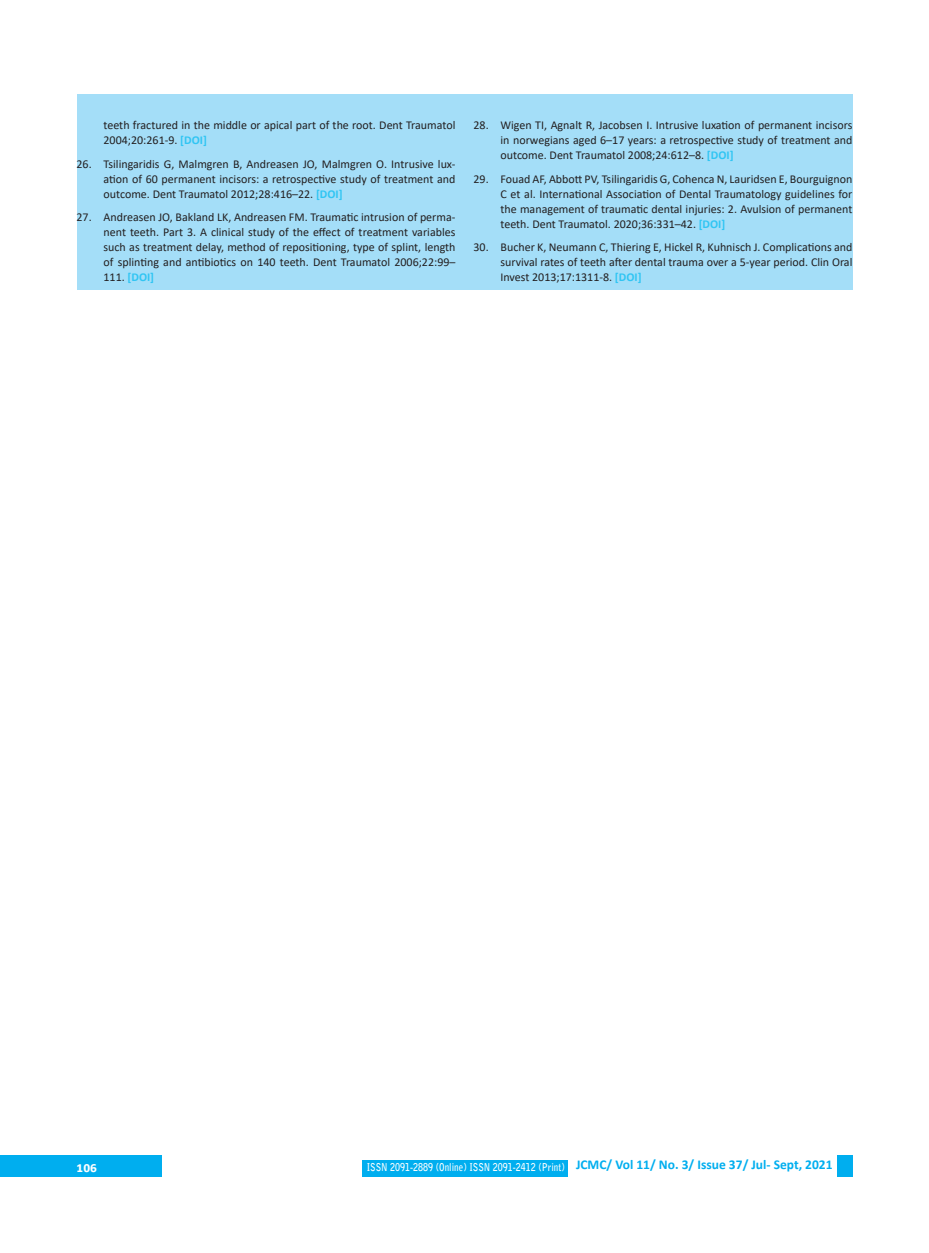
<style>
.page{position:relative;width:929px;height:1253px;background:#fff}
.page>*{position:absolute;margin:0;border:0;box-sizing:border-box;transform-origin:0 0}
.t1{font:700 15px "Calibri";color:#fff}
.t2{font:12px/15px "Calibri";color:#231f20;text-align:justify}
.t3{font:700 10.8px "Bell Gothic Std";color:#fff;scale:.83 1}
.s1{font-weight:700;color:#30c5f3}
</style>
<div class="page">
<div style="left:837px;top:1155px;width:15px;height:21px;background:#00aeef"></div>
<div style="left:0;top:1155px;width:162px;height:21px;background:#00aeef"></div>
<div style="left:362px;top:1160px;width:205px;height:16px;background:#00aeef"></div>
<div style="left:77px;top:95px;width:775px;height:195px;background:#a4def8"></div>
<p class="t2" style="left:104px;top:117px;width:353px">teeth fractured in the middle or apical part of the root. Dent Traumatol<br>2004;20:261-9. <span class="s1">[DOI]</span></p>
<p class="t2" style="left:104px;top:156px;width:353px;text-indent:-27px">26. Tsilingaridis G, Malmgren B, Andreasen JO, Malmgren O. Intrusive lux&shy;ation of 60 permanent incisors: a retrospective study of treatment and outcome. Dent Traumatol 2012;28:416–22. <span class="s1">[DOI]</span></p>
<p class="t2" style="left:104px;top:209px;width:353px;text-indent:-27px">27. Andreasen JO, Bakland LK, Andreasen FM. Traumatic intrusion of perma&shy;nent teeth. Part 3. A clinical study of the effect of treatment variables such as treatment delay, method of repositioning, type of splint, length of splinting and antibiotics on 140 teeth. Dent Traumatol 2006;22:99– 111. <span class="s1">[DOI]</span></p>
<p class="t2" style="left:500px;top:117px;width:353px;text-indent:-27px">28. Wigen TI, Agnalt R, Jacobsen I. Intrusive luxation of permanent incisors in norwegians aged 6–17 years: a retrospective study of treatment and outcome. Dent Traumatol 2008;24:612–8. <span class="s1">[DOI]</span></p>
<p class="t2" style="left:500px;top:171px;width:353px;text-indent:-27px">29. Fouad AF, Abbott PV, Tsilingaridis G, Cohenca N, Lauridsen E, Bourguignon C et al. International Association of Dental Traumatology guidelines for the management of traumatic dental injuries: 2. Avulsion of permanent teeth. Dent Traumatol. 2020;36:331–42. <span class="s1">[DOI]</span></p>
<p class="t2" style="left:500px;top:239px;width:353px;text-indent:-27px">30. Bucher K, Neumann C, Thiering E, Hickel R, Kuhnisch J. Complications and survival rates of teeth after dental trauma over a 5-year period. Clin Oral Invest 2013;17:1311-8. <span class="s1">[DOI]</span></p>
<p class="t1" style="left:77px;top:1156px;width:22px">106</p>
<p class="t3" style="left:367px;top:1161px;width:563px">ISSN 2091-2889 (Online) ISSN 2091-2412 (Print) <sup>JCMC/</sup> <sup>Vol</sup> <sup>11/</sup> <sup>No.</sup> <sup>3/</sup> <sup>Issue</sup> <sup>37/</sup> <sup>Jul-</sup> <sup>Sept,</sup> <sup>2021</sup></p>
</div>
